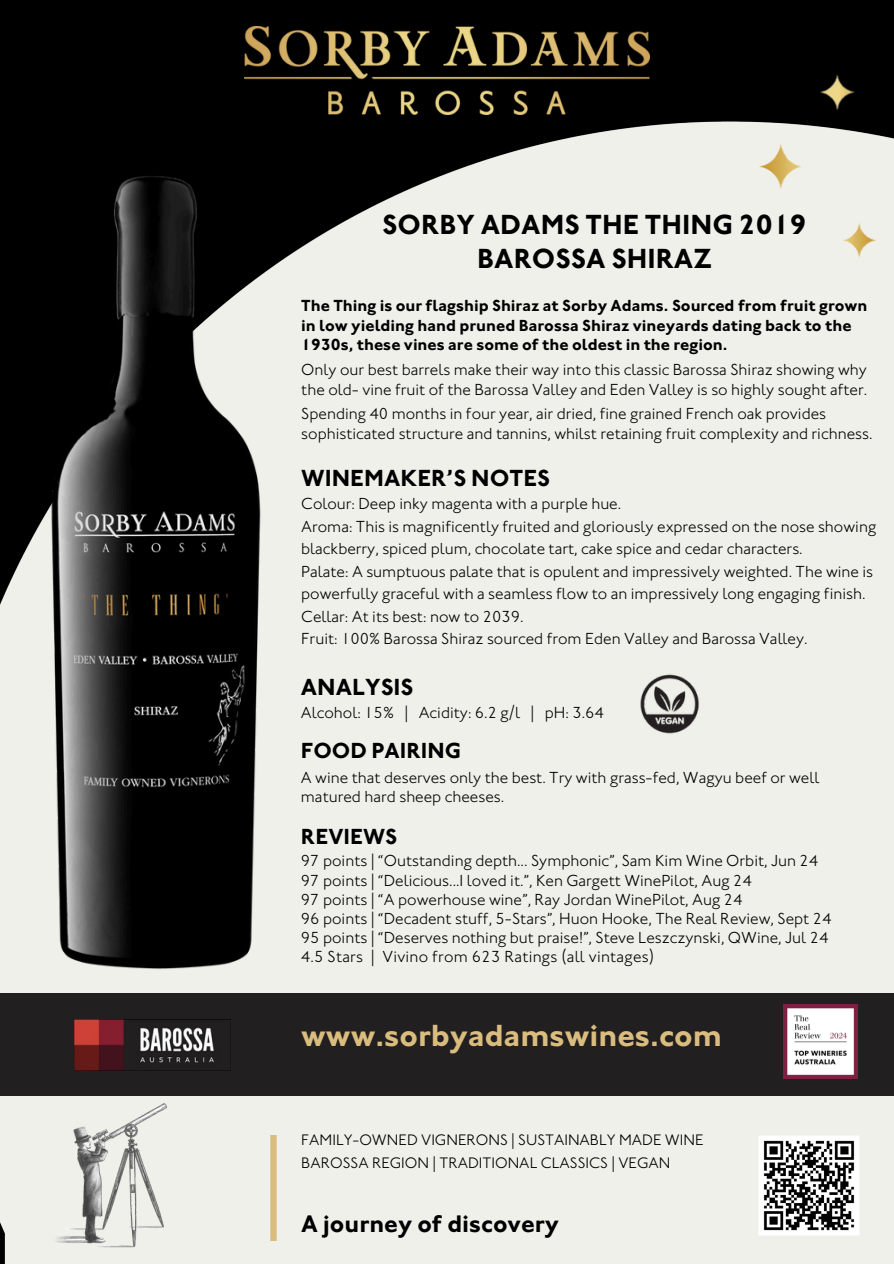
<style>
.page{position:relative;width:894px;height:1264px;background:#fff}
.page>*{position:absolute;margin:0;border:0;box-sizing:border-box;transform-origin:0 0}
.t1{font:700 31.5px "Johnston ITC Pro";color:#d9bc7e}
.t2{font:700 28.5px/33.8px "Johnston ITC Pro";color:#000;text-align:center}
.t3{font:700 24.6px "Johnston ITC Pro";color:#000}
.t4{font:700 24px "Johnston ITC Pro";color:#000}
.t5{font:700 22.5px "Johnston ITC Pro";color:#000}
.t6{font:300 16.5px/22.5px "Johnston ITC Pro";color:#000}
.t7{font:700 16.5px/19.2px "Johnston ITC Pro";color:#000}
.t8{font:300 15.6px/22.5px "Johnston ITC Pro";color:#000}
</style>
<div class="page">
<div style="left:0;top:0;width:893px;height:1263px;background:#000"></div>
<div style="left:0;top:114px;width:893px;height:1149px;background:#f0f0eb"></div>
<img style="left:746px;top:75px;width:147px;height:185px">
<img style="left:50px;top:1100px;width:119px;height:150px">
<img style="left:244px;top:27px;width:405px;height:87px">
<div style="left:0;top:993px;width:893px;height:103px;background:#221f20"></div>
<img style="left:74px;top:1019px;width:156px;height:51px">
<img style="left:271px;top:1135px;width:5px;height:105px">
<img style="left:12px;top:163px;width:289px;height:830px">
<img style="left:751px;top:1127px;width:114px;height:115px">
<img style="left:636px;top:669px;width:66px;height:68px">
<img style="left:783px;top:1004px;width:74px;height:74px">
<p class="t2" style="left:382px;top:212px;width:426px">SORBY ADAMS THE THING 2019<br>BAROSSA SHIRAZ</p>
<p class="t7" style="left:301px;top:299px;width:567px">The Thing is our flagship Shiraz at Sorby Adams. Sourced from fruit grown in low yielding hand pruned Barossa Shiraz vineyards dating back to the<br>1930s, these vines are some of the oldest in the region.</p>
<p class="t6" style="left:301px;top:362px;width:567px;line-height:19.5px">Only our best barrels make their way into this classic Barossa Shiraz showing why the old- vine fruit of the Barossa Valley and Eden Valley is so highly sought after.</p>
<p class="t6" style="left:301px;top:407px;width:572px;line-height:19.5px">Spending 40 months in four year, air dried, fine grained French oak provides sophisticated structure and tannins, whilst retaining fruit complexity and richness.</p>
<p class="t4" style="left:301px;top:470px;width:250px">WINEMAKER’S NOTES</p>
<h2 class="t6" style="left:301px;top:495px;width:321px">Colour: Deep inky magenta with a purple hue.</h2>
<p class="t6" style="left:301px;top:517px;width:576px">Aroma: This is magnificently fruited and gloriously expressed on the nose showing blackberry, spiced plum, chocolate tart, cake spice and cedar characters.</p>
<p class="t6" style="left:301px;top:562px;width:573px">Palate: A sumptuous palate that is opulent and impressively weighted. The wine is powerfully graceful with a seamless flow to an impressively long engaging finish.<br>Cellar: At its best: now to 2039.</p>
<p class="t6" style="left:301px;top:630px;width:507px">Fruit: 100% Barossa Shiraz sourced from Eden Valley and Barossa Valley.</p>
<p class="t4" style="left:301px;top:679px;width:114px">ANALYSIS</p>
<p class="t6" style="left:301px;top:703px;width:304px">Alcohol: 15% | Acidity: 6.2 g/l | pH: 3.64</p>
<h3 class="t5" style="left:301px;top:743px;width:161px">FOOD PAIRING</h3>
<p class="t6" style="left:301px;top:770px;width:520px;line-height:19.2px">A wine that deserves only the best. Try with grass-fed, Wagyu beef or well matured hard sheep cheeses.</p>
<p class="t5" style="left:301px;top:828px;width:98px">REVIEWS</p>
<p class="t6" style="left:301px;top:852px;width:518px">97 points | “Outstanding depth... Symphonic”, Sam Kim Wine Orbit, Jun 24</p>
<p class="t6" style="left:301px;top:871px;width:452px">97 points | “Delicious...I loved it.”, Ken Gargett WinePilot, Aug 24</p>
<p class="t6" style="left:301px;top:890px;width:443px">97 points | “A powerhouse wine”, Ray Jordan WinePilot, Aug 24</p>
<p class="t6" style="left:301px;top:909px;width:532px">96 points | “Decadent stuff, 5-Stars”, Huon Hooke, The Real Review, Sept 24</p>
<p class="t6" style="left:301px;top:928px;width:528px">95 points | “Deserves nothing but praise!”, Steve Leszczynski, QWine, Jul 24</p>
<p class="t6" style="left:301px;top:948px;width:354px">4.5 Stars | Vivino from 623 Ratings (all vintages)</p>
<h5 class="t1" style="left:301px;top:1024px;width:422px">www.sorbyadamswines.com</h5>
<h4 class="t8" style="left:301px;top:1131px;width:403px">FAMILY-OWNED VIGNERONS | SUSTAINABLY MADE WINE<br>BAROSSA REGION | TRADITIONAL CLASSICS | VEGAN</h4>
<p class="t3" style="left:301px;top:1215px;width:259px">A journey of discovery</p>
</div>
